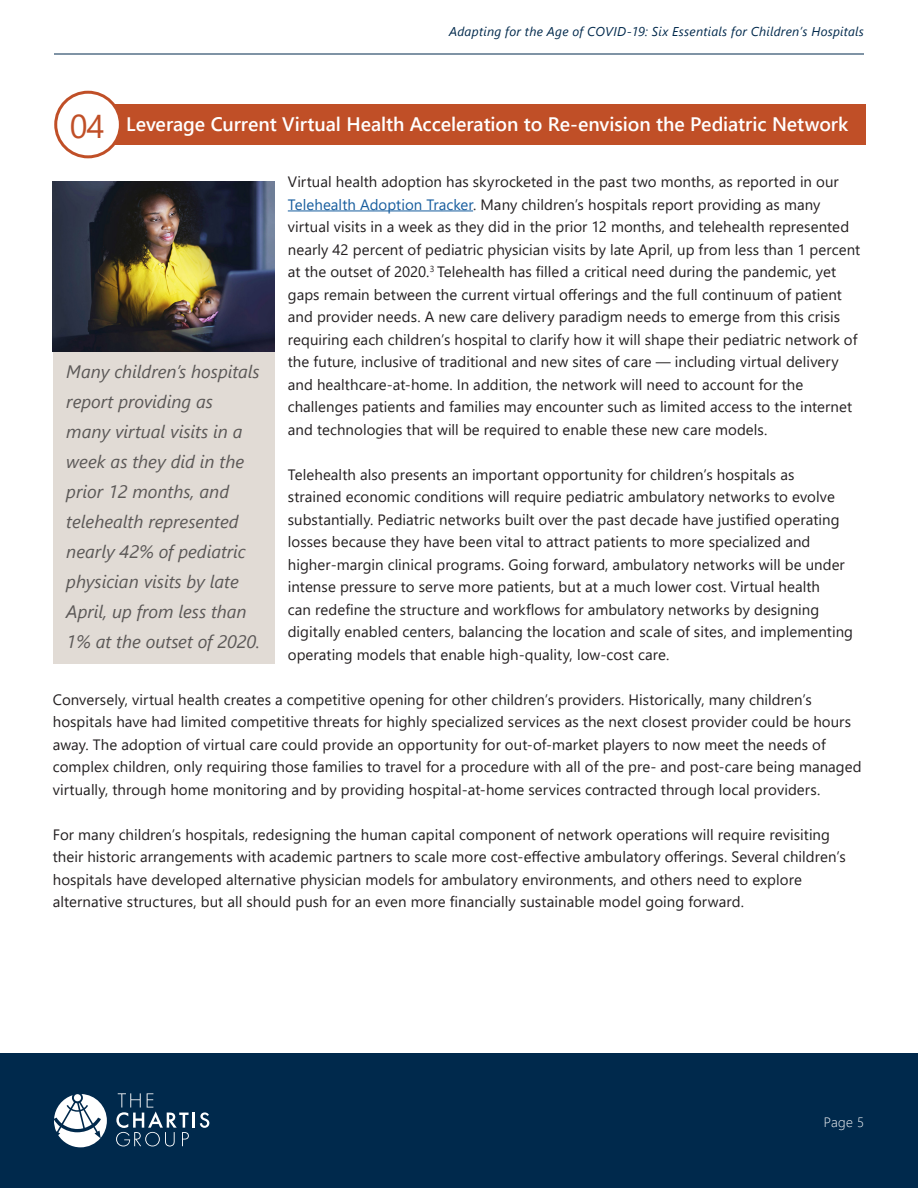
<style>
.page{position:relative;width:918px;height:1188px;background:#fff}
.page>*{position:absolute;margin:0;border:0;box-sizing:border-box;transform-origin:0 0}
.t1{font:33px "Segoe UI";color:#c04f27}
.Chartis_-_Heading_2{font:600 19.5px "Segoe UI";letter-spacing:-.005em;color:#fff}
.Gray_callout_text{font:italic 18px/30px "Segoe UI";color:#5b5857}
.Chartis_-_Body_Copy{font:15px/22.5px "Segoe UI";letter-spacing:.005em;color:#231f20}
.t2{font:300 13.5px "Segoe UI";color:#fff}
.t3{font:italic 12.75px "Segoe UI";letter-spacing:.02em;color:#00294c}
.s1{color:#175d9e}
</style>
<div class="page">
<div style="left:0;top:1053px;width:918px;height:135px;background:#00294c"></div>
<hr style="left:54px;top:54px;width:810px;height:1px;background:#00294c">
<svg style="left:54px;top:1094px;width:53px;height:53px"></svg>
<svg style="left:116px;top:1093px;width:93px;height:53px"></svg>
<hr style="left:288px;top:211px;width:185px;height:1px;background:#175d9e">
<div style="left:95px;top:104px;width:770px;height:40px;background:#c04f27"></div>
<div style="left:56px;top:92px;width:64px;height:65px;background:#fff;border-radius:50%"></div>
<div style="left:54px;top:91px;width:68px;height:67px;border:3px solid #c04f27;border-radius:50%"></div>
<div style="left:53px;top:338px;width:221px;height:326px;background:#e1dbd5"></div>
<img style="left:53px;top:182px;width:221px;height:169px">
<p class="t3" style="left:449px;top:20px;width:416px">Adapting for the Age of COVID-19: Six Essentials for Children’s Hospitals</p>
<p class="t1" style="left:70px;top:95px;width:36px">04</p>
<p class="Chartis_-_Heading_2" style="left:126px;top:105px;width:724px">Leverage Current Virtual Health Acceleration to Re-envision the Pediatric Network</p>
<p class="Chartis_-_Body_Copy" style="left:288px;top:169px;width:574px">Virtual health adoption has skyrocketed in the past two months, as reported in our <span class="s1">Telehealth Adoption Tracker</span>. Many children’s hospitals report providing as many virtual visits in a week as they did in the prior 12 months, and telehealth represented nearly 42 percent of pediatric physician visits by late April, up from less than 1 percent at the outset of 2020.<sup>3</sup> Telehealth has filled a critical need during the pandemic, yet gaps remain between the current virtual offerings and the full continuum of patient and provider needs. A new care delivery paradigm needs to emerge from this crisis requiring each children’s hospital to clarify how it will shape their pediatric network of the future, inclusive of traditional and new sites of care — including virtual delivery and healthcare-at-home. In addition, the network will need to account for the challenges patients and families may encounter such as limited access to the internet and technologies that will be required to enable these new care models.</p>
<p class="Chartis_-_Body_Copy" style="left:288px;top:462px;width:567px">Telehealth also presents an important opportunity for children’s hospitals as<br>strained economic conditions will require pediatric ambulatory networks to evolve substantially. Pediatric networks built over the past decade have justified operating losses because they have been vital to attract patients to more specialized and higher-margin clinical programs. Going forward, ambulatory networks will be under intense pressure to serve more patients, but at a much lower cost. Virtual health<br>can redefine the structure and workflows for ambulatory networks by designing digitally enabled centers, balancing the location and scale of sites, and implementing operating models that enable high-quality, low-cost care.</p>
<p class="Chartis_-_Body_Copy" style="left:53px;top:687px;width:810px">Conversely, virtual health creates a competitive opening for other children’s providers. Historically, many children’s hospitals have had limited competitive threats for highly specialized services as the next closest provider could be hours away. The adoption of virtual care could provide an opportunity for out-of-market players to now meet the needs of complex children, only requiring those families to travel for a procedure with all of the pre- and post-care being managed virtually, through home monitoring and by providing hospital-at-home services contracted through local providers.</p>
<p class="Chartis_-_Body_Copy" style="left:53px;top:822px;width:794px">For many children’s hospitals, redesigning the human capital component of network operations will require revisiting their historic arrangements with academic partners to scale more cost-effective ambulatory offerings. Several children’s hospitals have developed alternative physician models for ambulatory environments, and others need to explore alternative structures, but all should push for an even more financially sustainable model going forward.</p>
<p class="Gray_callout_text" style="left:66px;top:354px;width:195px">Many children’s hospitals report providing as many virtual visits in a week as they did in the prior 12 months, and telehealth represented nearly 42% of pediatric physician visits by late<br>April, up from less than<br>1% at the outset of 2020.</p>
<p class="t2" style="left:824px;top:1109px;width:42px">Page 5</p>
</div>
